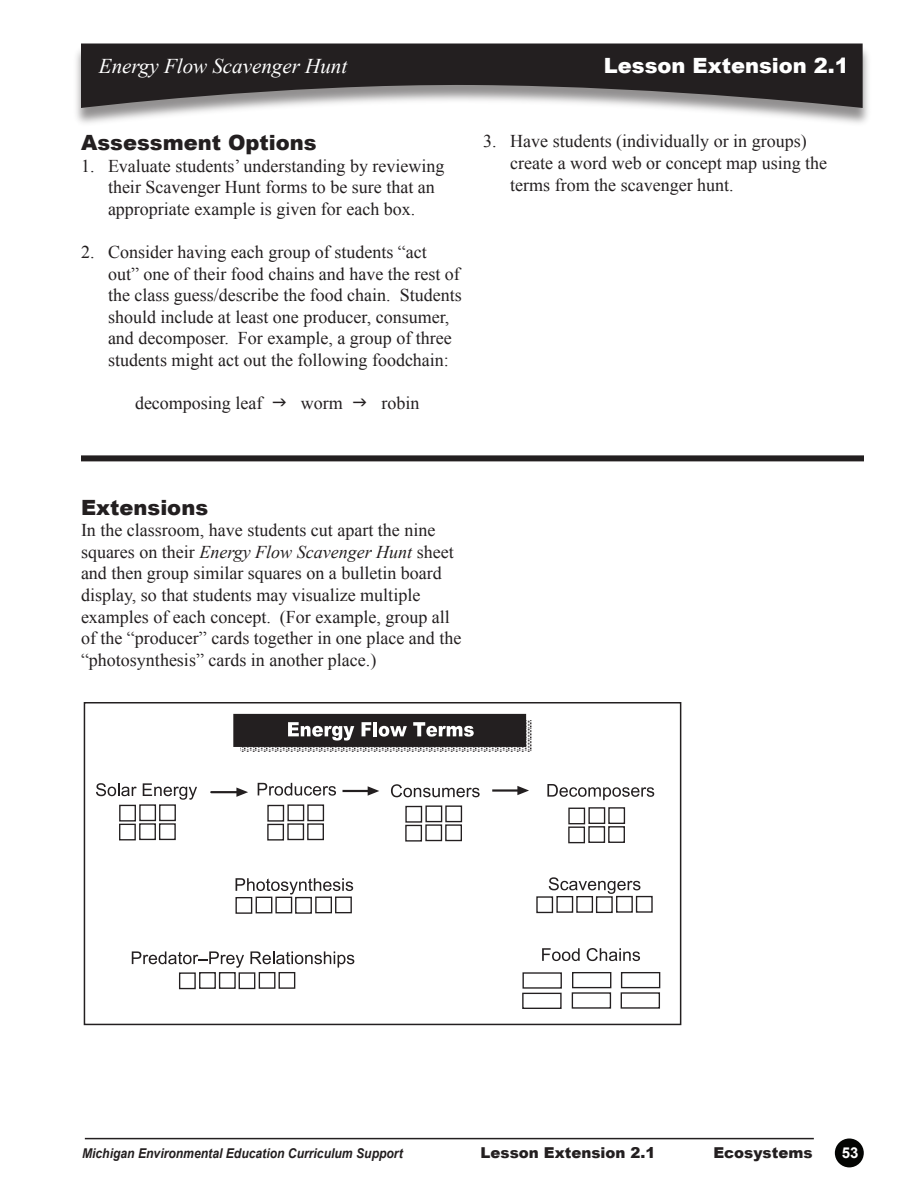
<style>
.page{position:relative;width:918px;height:1188px;background:#fff}
.page>*{position:absolute;margin:0;border:0;box-sizing:border-box;transform-origin:0 0}
.t1{font:900 21px "Arial";color:#231f20}
.t2{font:italic 21px "Times New Roman";color:#fff}
.t3{font:900 21px "Arial";color:#fff}
.t4{font:18px/21.6px "Times New Roman";color:#231f20}
.t5{font:900 15px "Arial";color:#231f20}
.t6{font:700 15px "Arial";color:#fff}
.t7{font:italic 700 13.5px "Arial";color:#231f20;scale:.9 1}
.s1{font-style:italic}
</style>
<div class="page">
<div style="left:72px;top:45px;width:799px;height:82px;background:#231f20;opacity:.5"></div>
<svg style="left:81px;top:44px;width:782px;height:64px;background:#464344"></svg>
<div style="left:835px;top:1138px;width:29px;height:29px;background:#040503;border-radius:50%"></div>
<hr style="left:85px;top:1138px;width:729px;height:1px;background:#231f20">
<div style="left:81px;top:455px;width:783px;height:6px;background:#231f20"></div>
<div style="left:522px;top:993px;width:40px;height:16px;border:1px solid #231f20"></div>
<div style="left:572px;top:992px;width:39px;height:17px;border:1px solid #231f20"></div>
<div style="left:621px;top:992px;width:39px;height:17px;border:1px solid #231f20"></div>
<div style="left:522px;top:972px;width:40px;height:17px;border:1px solid #231f20"></div>
<div style="left:572px;top:972px;width:39px;height:16px;border:1px solid #231f20"></div>
<div style="left:621px;top:972px;width:39px;height:16px;border:1px solid #231f20"></div>
<svg style="left:542px;top:948px;width:38px;height:13px"></svg>
<svg style="left:587px;top:948px;width:53px;height:13px"></svg>
<div style="left:235px;top:897px;width:17px;height:17px;border:1px solid #231f20"></div>
<div style="left:256px;top:897px;width:16px;height:16px;border:1px solid #231f20"></div>
<div style="left:275px;top:897px;width:17px;height:16px;border:1px solid #231f20"></div>
<div style="left:295px;top:897px;width:17px;height:17px;border:1px solid #231f20"></div>
<div style="left:315px;top:897px;width:17px;height:16px;border:1px solid #231f20"></div>
<div style="left:335px;top:897px;width:17px;height:16px;border:1px solid #231f20"></div>
<svg style="left:236px;top:878px;width:117px;height:17px"></svg>
<div style="left:405px;top:825px;width:17px;height:17px;border:1px solid #231f20"></div>
<div style="left:425px;top:824px;width:17px;height:17px;border:1px solid #231f20"></div>
<div style="left:445px;top:824px;width:17px;height:17px;border:1px solid #231f20"></div>
<div style="left:405px;top:806px;width:17px;height:17px;border:1px solid #231f20"></div>
<div style="left:425px;top:805px;width:17px;height:17px;border:1px solid #231f20"></div>
<div style="left:445px;top:805px;width:17px;height:17px;border:1px solid #231f20"></div>
<svg style="left:391px;top:784px;width:89px;height:13px"></svg>
<div style="left:119px;top:824px;width:17px;height:16px;border:1px solid #231f20"></div>
<div style="left:139px;top:823px;width:17px;height:17px;border:1px solid #231f20"></div>
<div style="left:159px;top:823px;width:17px;height:17px;border:1px solid #231f20"></div>
<div style="left:119px;top:805px;width:17px;height:17px;border:1px solid #231f20"></div>
<div style="left:139px;top:804px;width:17px;height:17px;border:1px solid #231f20"></div>
<div style="left:159px;top:804px;width:17px;height:17px;border:1px solid #231f20"></div>
<svg style="left:96px;top:783px;width:41px;height:13px"></svg>
<svg style="left:143px;top:783px;width:54px;height:17px"></svg>
<svg style="left:258px;top:783px;width:78px;height:13px"></svg>
<hr style="left:211px;top:791px;width:26px;height:2px;background:#231f20">
<svg style="left:236px;top:788px;width:12px;height:9px"></svg>
<hr style="left:343px;top:790px;width:25px;height:2px;background:#231f20">
<svg style="left:368px;top:786px;width:11px;height:10px"></svg>
<svg style="left:240px;top:721px;width:291px;height:31px"></svg>
<div style="left:234px;top:715px;width:291px;height:31px;background:#231f20"></div>
<div style="left:233px;top:714px;width:293px;height:33px;border:2px solid #231f20"></div>
<svg style="left:288px;top:722px;width:66px;height:19px"></svg>
<svg style="left:362px;top:722px;width:9px;height:14px"></svg>
<hr style="left:373px;top:722px;width:4px;height:14px;background:#fff">
<svg style="left:379px;top:726px;width:28px;height:11px"></svg>
<svg style="left:413px;top:722px;width:61px;height:15px"></svg>
<div style="left:267px;top:824px;width:17px;height:17px;border:1px solid #231f20"></div>
<div style="left:287px;top:823px;width:17px;height:17px;border:1px solid #231f20"></div>
<div style="left:307px;top:823px;width:17px;height:17px;border:1px solid #231f20"></div>
<div style="left:267px;top:805px;width:17px;height:17px;border:1px solid #231f20"></div>
<div style="left:287px;top:804px;width:17px;height:17px;border:1px solid #231f20"></div>
<div style="left:307px;top:804px;width:17px;height:17px;border:1px solid #231f20"></div>
<div style="left:568px;top:827px;width:17px;height:16px;border:1px solid #231f20"></div>
<div style="left:588px;top:826px;width:17px;height:17px;border:1px solid #231f20"></div>
<div style="left:608px;top:826px;width:17px;height:17px;border:1px solid #231f20"></div>
<div style="left:568px;top:808px;width:17px;height:16px;border:1px solid #231f20"></div>
<div style="left:588px;top:807px;width:17px;height:17px;border:1px solid #231f20"></div>
<div style="left:608px;top:807px;width:17px;height:17px;border:1px solid #231f20"></div>
<svg style="left:547px;top:784px;width:107px;height:16px"></svg>
<hr style="left:492px;top:789px;width:26px;height:3px;background:#231f20">
<svg style="left:517px;top:786px;width:12px;height:9px"></svg>
<div style="left:536px;top:896px;width:17px;height:17px;border:1px solid #231f20"></div>
<div style="left:556px;top:896px;width:17px;height:17px;border:1px solid #231f20"></div>
<div style="left:576px;top:896px;width:17px;height:17px;border:1px solid #231f20"></div>
<div style="left:596px;top:896px;width:17px;height:17px;border:1px solid #231f20"></div>
<div style="left:616px;top:896px;width:17px;height:17px;border:1px solid #231f20"></div>
<div style="left:636px;top:896px;width:17px;height:17px;border:1px solid #231f20"></div>
<svg style="left:549px;top:877px;width:91px;height:17px"></svg>
<div style="left:179px;top:972px;width:17px;height:17px;border:1px solid #231f20"></div>
<div style="left:199px;top:972px;width:17px;height:17px;border:1px solid #231f20"></div>
<div style="left:219px;top:972px;width:17px;height:17px;border:1px solid #231f20"></div>
<div style="left:239px;top:972px;width:16px;height:17px;border:1px solid #231f20"></div>
<div style="left:259px;top:972px;width:16px;height:17px;border:1px solid #231f20"></div>
<div style="left:279px;top:972px;width:16px;height:17px;border:1px solid #231f20"></div>
<svg style="left:132px;top:951px;width:112px;height:17px"></svg>
<svg style="left:250px;top:951px;width:104px;height:17px"></svg>
<div style="left:84px;top:702px;width:597px;height:323px;border:2px solid #231f20"></div>
<p class="t2" style="left:99px;top:58px;width:250px">Energy Flow Scavenger Hunt</p>
<p class="t3" style="left:604px;top:57px;width:247px">Lesson Extension 2.1</p>
<p class="t1" style="left:81px;top:135px;width:237px">Assessment Options</p>
<p class="t4" style="left:108px;top:157px;width:338px;text-indent:-27px">1. Evaluate students’ understanding by reviewing their Scavenger Hunt forms to be sure that an appropriate example is given for each box.</p>
<p class="t4" style="left:108px;top:243px;width:355px;text-indent:-27px">2. Consider having each group of students “act out” one of their food chains and have the rest of the class guess/describe the food chain. Students should include at least one producer, consumer, and decomposer. For example, a group of three students might act out the following foodchain:</p>
<p class="t4" style="left:135px;top:394px;width:129px">decomposing leaf</p>
<p class="t4" style="left:301px;top:394px;width:43px">worm</p>
<p class="t4" style="left:382px;top:394px;width:39px">robin</p>
<p class="t4" style="left:510px;top:132px;width:318px;text-indent:-27px">3. Have students (individually or in groups) create a word web or concept map using the terms from the scavenger hunt.</p>
<p class="t1" style="left:81px;top:499px;width:129px">Extensions</p>
<p class="t4" style="left:81px;top:521px;width:382px">In the classroom, have students cut apart the nine squares on their <span class="s1">Energy Flow Scavenger Hunt</span> sheet and then group similar squares on a bulletin board display, so that students may visualize multiple examples of each concept. (For example, group all of the “producer” cards together in one place and the “photosynthesis” cards in another place.)</p>
<p class="t7" style="left:82px;top:1148px;width:358px">Michigan Environmental Education Curriculum Support</p>
<p class="t5" style="left:481px;top:1147px;width:177px">Lesson Extension 2.1</p>
<p class="t5" style="left:713px;top:1147px;width:101px">Ecosystems</p>
<p class="t6" style="left:842px;top:1144px;width:18px">53</p>
</div>
